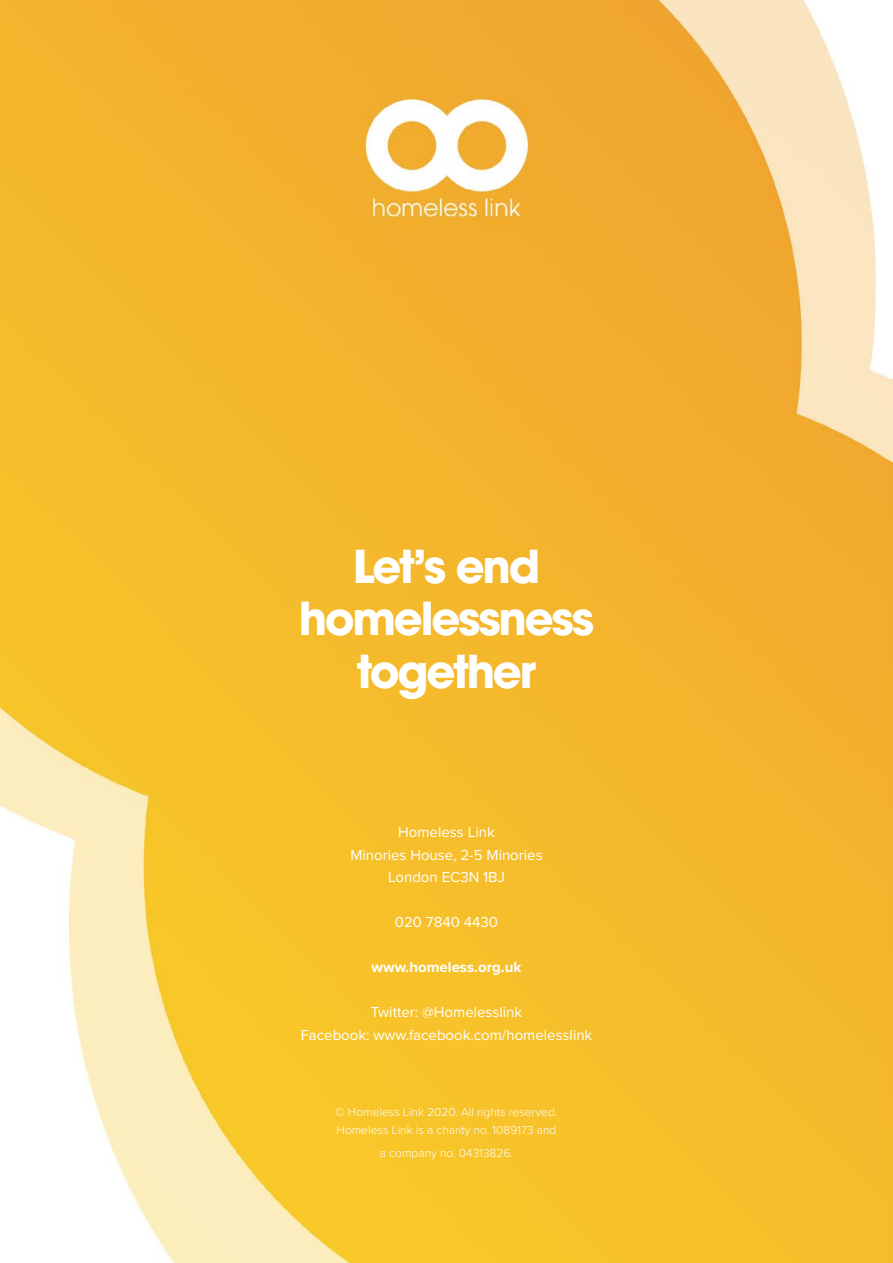
<style>
.page{position:relative;width:893px;height:1263px;background:#fff}
.page>*{position:absolute;margin:0;border:0;box-sizing:border-box;transform-origin:0 0}
.t1{font:700 45px/52.5px "ITC Avant Garde Pro";letter-spacing:-.05em;color:#fff;text-align:center}
.t2{font:15px/22.5px "Proxima Nova";color:#fff;text-align:center}
.t3{font:700 15px "Proxima Nova";color:#fff}
.t4{font:300 12px/18px "Proxima Nova";color:#fff}
</style>
<div class="page">
<img style="left:0;top:0;width:893px;height:1263px">
<h1 class="t1" style="left:299px;top:539px;width:297px">Let’s end homelessness together</h1>
<p class="t2" style="left:350px;top:820px;width:194px">Homeless Link<br>Minories House, 2-5 Minories<br>London EC3N 1BJ</p>
<p class="t2" style="left:395px;top:910px;width:105px">020 7840 4430</p>
<p class="t3" style="left:372px;top:956px;width:151px">www.homeless.org.uk</p>
<p class="t2" style="left:301px;top:1000px;width:293px">Twitter: @Homelesslink<br>Facebook: www.facebook.com/homelesslink</p>
<p class="t4" style="left:335px;top:1103px;width:224px">© Homeless Link 2020. All rights reserved.<br>Homeless Link is a charity no. 1089173 and</p>
<p class="t4" style="left:380px;top:1143px;width:135px">a company no. 04313826.</p>
</div>
